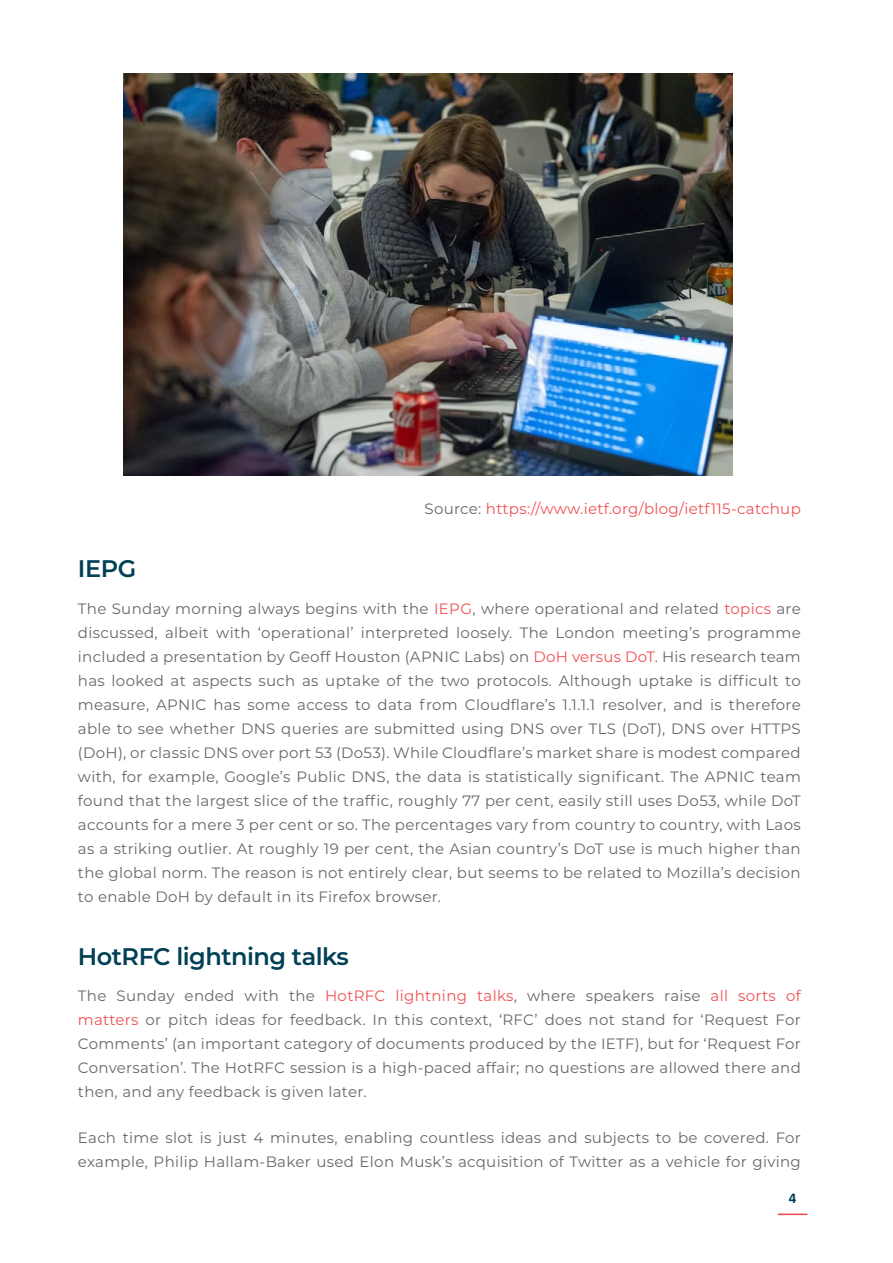
<style>
.page{position:relative;width:893px;height:1263px;background:#fff}
.page>*{position:absolute;margin:0;border:0;box-sizing:border-box;transform-origin:0 0}
.t1{font:600 24px "Montserrat";letter-spacing:-.02em;color:#014055}
.t2{font:15px/24px "Montserrat";letter-spacing:.02em;color:#686769;text-align:justify}
.t3{font:15px "Montserrat";letter-spacing:.02em;color:#f05155}
.t4{font:700 15px "Calibri";color:#014055}
.s1{color:#686769}
.s2{color:#f05155}
</style>
<div class="page">
<hr style="left:778px;top:1213px;width:29px;height:2px;background:#ef464c">
<img style="left:123px;top:73px;width:610px;height:403px">
<p class="t3" style="left:424px;top:498px;width:378px"><span class="s1">Source:</span> https://www.ietf.org/blog/ietf115-catchup</p>
<h1 class="t1" style="left:78px;top:551px;width:60px">IEPG</h1>
<p class="t2" style="left:78px;top:596px;width:724px">The Sunday morning always begins with the <span class="s2">IEPG</span>, where operational and related <span class="s2">topics</span> are discussed, albeit with ‘operational’ interpreted loosely. The London meeting’s programme included a presentation by Geoff Houston (APNIC Labs) on <span class="s2">DoH versus DoT</span>. His research team has looked at aspects such as uptake of the two protocols. Although uptake is difficult to measure, APNIC has some access to data from Cloudflare’s 1.1.1.1 resolver, and is therefore able to see whether DNS queries are submitted using DNS over TLS (DoT), DNS over HTTPS (DoH), or classic DNS over port 53 (Do53). While Cloudflare’s market share is modest compared with, for example, Google’s Public DNS, the data is statistically significant. The APNIC team found that the largest slice of the traffic, roughly 77 per cent, easily still uses Do53, while DoT accounts for a mere 3 per cent or so. The percentages vary from country to country, with Laos as a striking outlier. At roughly 19 per cent, the Asian country’s DoT use is much higher than the global norm. The reason is not entirely clear, but seems to be related to Mozilla’s decision to enable DoH by default in its Firefox browser.</p>
<h1 class="t1" style="left:78px;top:939px;width:272px">HotRFC lightning talks</h1>
<p class="t2" style="left:78px;top:983px;width:724px">The Sunday ended with the <span class="s2">HotRFC lightning talks</span>, where speakers raise <span class="s2">all sorts of matters</span> or pitch ideas for feedback. In this context, ‘RFC’ does not stand for ‘Request For Comments’ (an important category of documents produced by the IETF), but for ‘Request For Conversation’. The HotRFC session is a high-paced affair; no questions are allowed there and then, and any feedback is given later.</p>
<p class="t2" style="left:78px;top:1125px;width:724px">Each time slot is just 4 minutes, enabling countless ideas and subjects to be covered. For example, Philip Hallam-Baker used Elon Musk’s acquisition of Twitter as a vehicle for giving</p>
<p class="t4" style="left:789px;top:1187px;width:9px">4</p>
</div>
